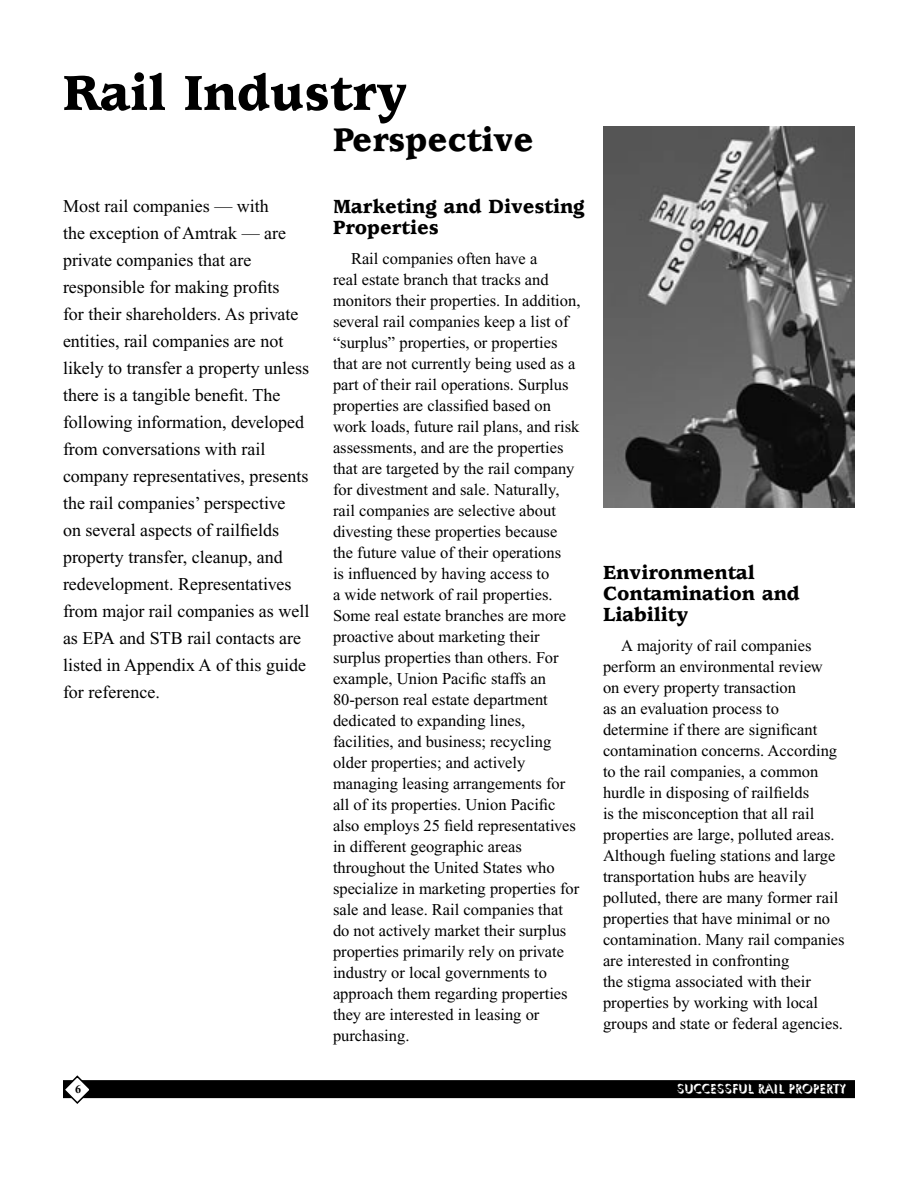
<style>
.page{position:relative;width:918px;height:1188px;background:#fff}
.page>*{position:absolute;margin:0;border:0;box-sizing:border-box;transform-origin:0 0}
.t1{font:900 54px "Usherwood";color:#000}
.t2{font:900 36px "Usherwood";color:#000}
.Subhead{font:900 21px/21px "Usherwood";color:#000}
.t3{font:18px/27px "Times New Roman";color:#000}
.body_text{font:16.5px/21px "Times New Roman";color:#000}
.t4{font:13.5px "Umbra BT";color:#fff}
.t5{font:700 12px "Times New Roman";color:#000}
</style>
<div class="page">
<div style="left:63px;top:1080px;width:792px;height:18px;background:#000"></div>
<svg style="left:63px;top:1075px;width:30px;height:29px"></svg>
<img style="left:603px;top:126px;width:252px;height:382px">
<p class="t1" style="left:63px;top:63px;width:346px">Rail Industry</p>
<p class="t2" style="left:333px;top:120px;width:202px">Perspective</p>
<p class="t3" style="left:63px;top:193px;width:248px">Most rail companies — with<br>the exception of Amtrak — are private companies that are responsible for making profits<br>for their shareholders. As private entities, rail companies are not likely to transfer a property unless there is a tangible benefit. The following information, developed from conversations with rail company representatives, presents the rail companies’ perspective<br>on several aspects of railfields property transfer, cleanup, and redevelopment. Representatives from major rail companies as well as EPA and STB rail contacts are listed in Appendix A of this guide for reference.</p>
<p class="Subhead" style="left:333px;top:196px;width:253px">Marketing and Divesting<br>Properties</p>
<p class="body_text" style="left:333px;top:248px;width:249px;text-indent:18px">Rail companies often have a<br>real estate branch that tracks and monitors their properties. In addition, several rail companies keep a list of “surplus” properties, or properties that are not currently being used as a part of their rail operations. Surplus properties are classified based on work loads, future rail plans, and risk assessments, and are the properties that are targeted by the rail company for divestment and sale. Naturally, rail companies are selective about divesting these properties because the future value of their operations<br>is influenced by having access to<br>a wide network of rail properties.<br>Some real estate branches are more proactive about marketing their surplus properties than others. For example, Union Pacific staffs an 80-person real estate department dedicated to expanding lines, facilities, and business; recycling older properties; and actively managing leasing arrangements for all of its properties. Union Pacific also employs 25 field representatives in different geographic areas throughout the United States who specialize in marketing properties for sale and lease. Rail companies that do not actively market their surplus properties primarily rely on private industry or local governments to approach them regarding properties they are interested in leasing or purchasing.</p>
<p class="Subhead" style="left:603px;top:563px;width:198px">Environmental<br>Contamination and<br>Liability</p>
<p class="body_text" style="left:603px;top:635px;width:243px;text-indent:18px">A majority of rail companies perform an environmental review<br>on every property transaction<br>as an evaluation process to determine if there are significant contamination concerns. According to the rail companies, a common hurdle in disposing of railfields<br>is the misconception that all rail properties are large, polluted areas.<br>Although fueling stations and large transportation hubs are heavily polluted, there are many former rail properties that have minimal or no contamination. Many rail companies are interested in confronting<br>the stigma associated with their properties by working with local groups and state or federal agencies.</p>
<p class="t5" style="left:75px;top:1082px;width:8px">6</p>
<p class="t4" style="left:677px;top:1080px;width:171px">SUCCESSFUL RAIL PROPERTY</p>
</div>
